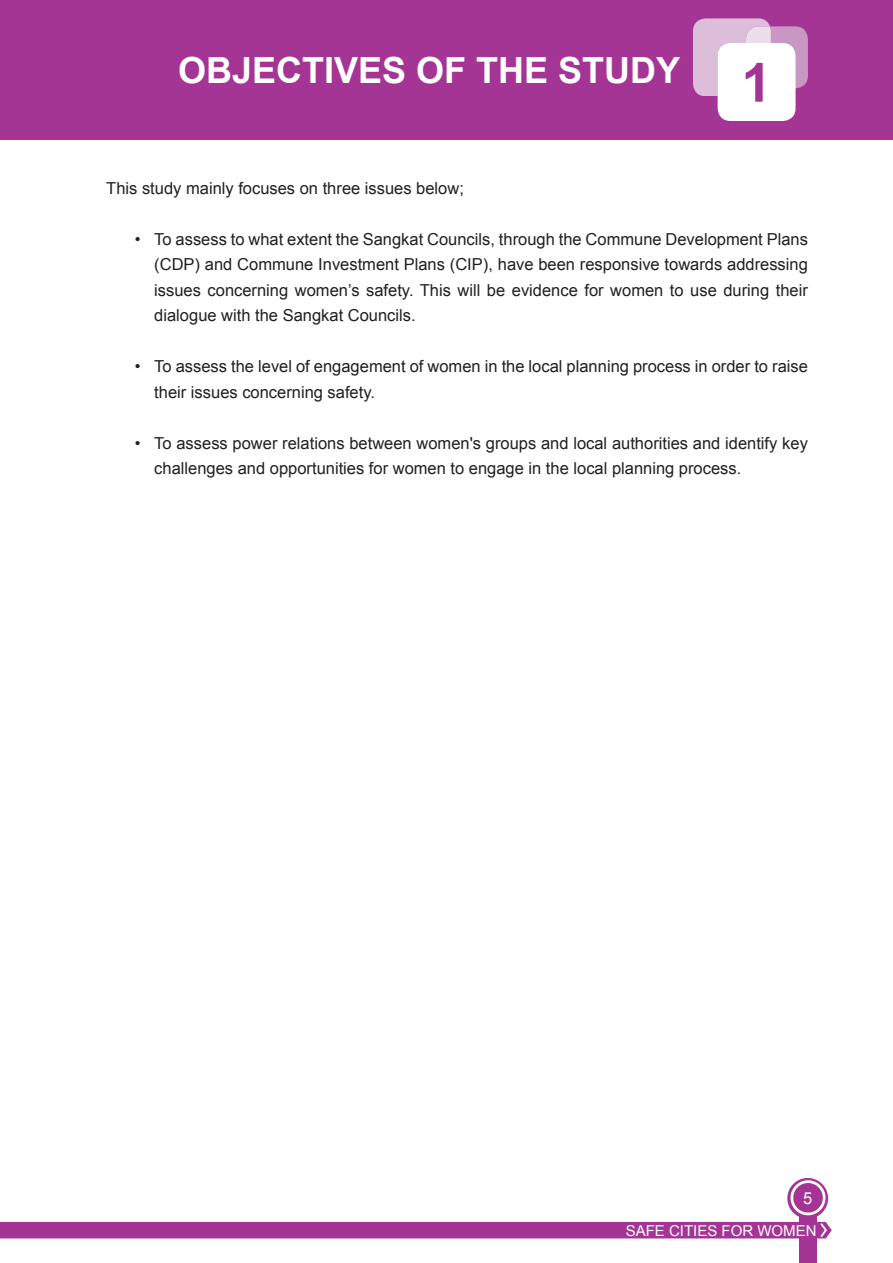
<style>
.page{position:relative;width:893px;height:1263px;background:#fff}
.page>*{position:absolute;margin:0;border:0;box-sizing:border-box;transform-origin:0 0}
.t1{font:700 36px "Arial";color:#fff}
.t2{font:16.5px/25.5px "Arial";color:#231f20}
.t3{font:16.5px "Arial";color:#fff}
.t4{font:15px "Arial";color:#fff}
.s1{font-size:54px;color:#a53594}
</style>
<div class="page">
<div style="left:799px;top:1211px;width:18px;height:52px;background:#a53594"></div>
<svg style="left:787px;top:1178px;width:41px;height:41px"></svg>
<svg style="left:790px;top:1180px;width:35px;height:35px"></svg>
<div style="left:0;top:1222px;width:832px;height:16px;background:#a53594"></div>
<div style="left:0;top:0;width:893px;height:139px;background:#a53594"></div>
<div style="left:718px;top:43px;width:77px;height:78px;background:#fff;border-radius:13px"></div>
<svg style="left:693px;top:18px;width:115px;height:78px"></svg>
<h1 class="t1" style="left:178px;top:46px;width:595px">OBJECTIVES OF THE STUDY <span class="s1">1</span></h1>
<p class="t2" style="left:106px;top:176px;width:359px">This study mainly focuses on three issues below;</p>
<p class="t2" style="left:154px;top:227px;width:655px;text-align:justify;text-indent:-20px">• To assess to what extent the Sangkat Councils, through the Commune Development Plans (CDP) and Commune Investment Plans (CIP), have been responsive towards addressing issues concerning women’s safety. This will be evidence for women to use during their dialogue with the Sangkat Councils.</p>
<p class="t2" style="left:154px;top:354px;width:655px;text-indent:-20px">• To assess the level of engagement of women in the local planning process in order to raise their issues concerning safety.</p>
<p class="t2" style="left:154px;top:431px;width:655px;text-indent:-20px">• To assess power relations between women's groups and local authorities and identify key challenges and opportunities for women to engage in the local planning process.</p>
<p class="t3" style="left:803px;top:1187px;width:11px">5</p>
<p class="t4" style="left:626px;top:1220px;width:192px">SAFE CITIES FOR WOMEN</p>
</div>
